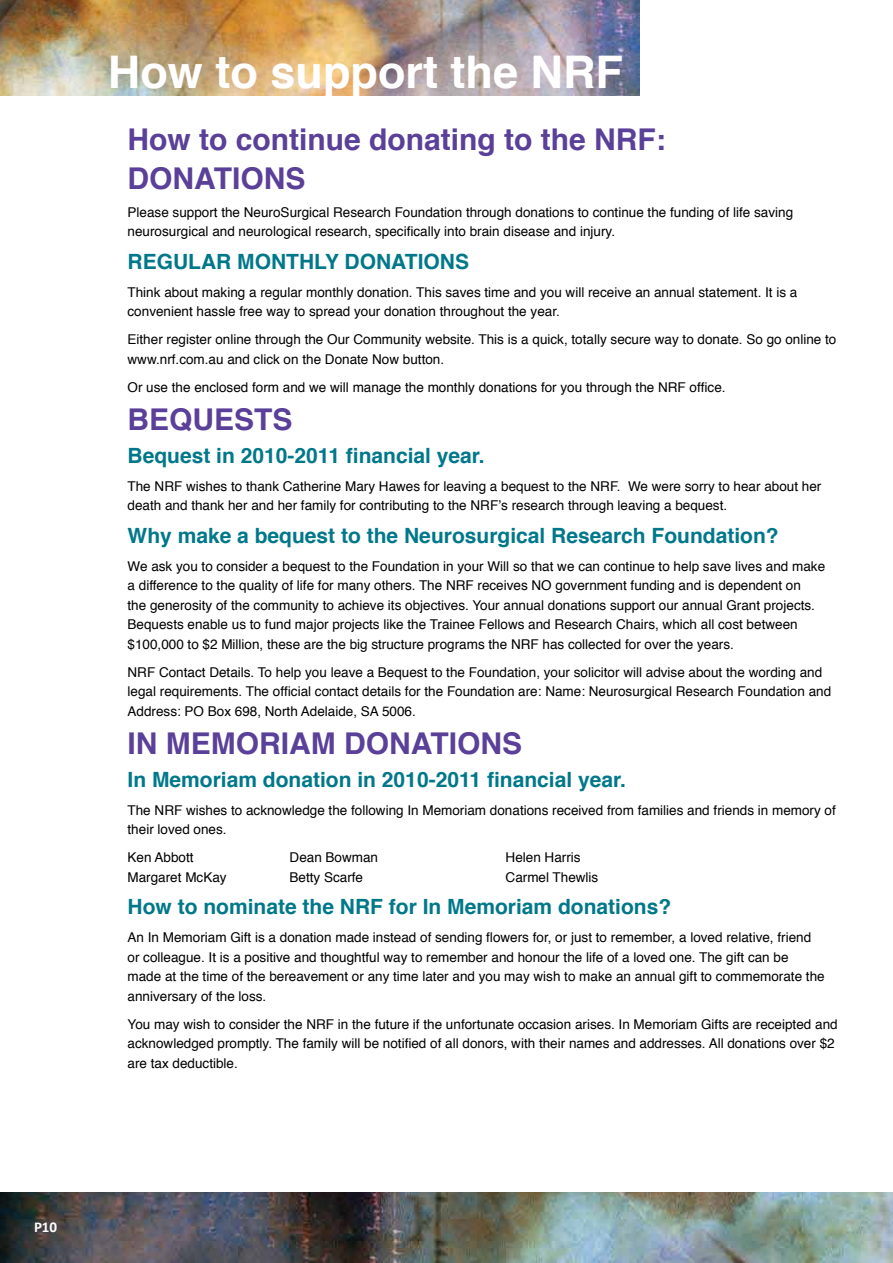
<style>
.page{position:relative;width:893px;height:1263px;background:#fff}
.page>*{position:absolute;margin:0;border:0;box-sizing:border-box;transform-origin:0 0}
.t1{font:700 45px "Helvetica";color:#fff}
.t2{font:700 30px/38.5px "Helvetica";color:#5a4099}
.t3{font:700 21px "Helvetica";color:#00788a}
.t4{font:700 15px "Calibri";color:#fff}
.t5{font:13.5px/19.5px "Helvetica";color:#000}
</style>
<div class="page">
<img style="left:0;top:1193px;width:893px;height:70px">
<img style="left:0;top:0;width:639px;height:96px">
<h1 class="t1" style="left:108px;top:36px;width:516px">How to support the NRF</h1>
<h2 class="t2" style="left:128px;top:121px;width:540px">How to continue donating to the NRF:<br>DONATIONS</h2>
<p class="t5" style="left:128px;top:202px;width:667px">Please support the NeuroSurgical Research Foundation through donations to continue the funding of life saving neurosurgical and neurological research, specifically into brain disease and injury.</p>
<h3 class="t3" style="left:128px;top:244px;width:143px">REGULAR MONT</h3>
<h3 class="t3" style="left:299px;top:244px;width:120px">HLY DONATIONS</h3>
<p class="t5" style="left:128px;top:282px;width:671px">Think about making a regular monthly donation. This saves time and you will receive an annual statement. It is a convenient hassle free way to spread your donation throughout the year.</p>
<p class="t5" style="left:128px;top:330px;width:710px">Either register online through the Our Community website. This is a quick, totally secure way to donate. So go online to www.nrf.com.au and click on the Donate Now button.</p>
<p class="t5" style="left:128px;top:377px;width:600px">Or use the enclosed form and we will manage the monthly donations for you through the NRF office.</p>
<h2 class="t2" style="left:128px;top:401px;width:107px">BEQUESTS</h2>
<h3 class="t3" style="left:128px;top:438px;width:359px">Bequest in 2010-2011 financial year.</h3>
<p class="t5" style="left:128px;top:477px;width:695px">The NRF wishes to thank Catherine Mary Hawes for leaving a bequest to the NRF. We were sorry to hear about her death and thank her and her family for contributing to the NRF’s research through leaving a bequest.</p>
<h3 class="t3" style="left:128px;top:518px;width:653px">Why make a bequest to the Neurosurgical Research Foundation?</h3>
<p class="t5" style="left:128px;top:557px;width:699px">We ask you to consider a bequest to the Foundation in your Will so that we can continue to help save lives and make a difference to the quality of life for many others. The NRF receives NO government funding and is dependent on<br>the generosity of the community to achieve its objectives. Your annual donations support our annual Grant projects.<br>Bequests enable us to fund major projects like the Trainee Fellows and Research Chairs, which all cost between $100,000 to $2 Million, these are the big structure programs the NRF has collected for over the years.</p>
<p class="t5" style="left:128px;top:663px;width:705px">NRF Contact Details. To help you leave a Bequest to the Foundation, your solicitor will advise about the wording and legal requirements. The official contact details for the Foundation are: Name: Neurosurgical Research Foundation and<br>Address: PO Box 698, North Adelaide, SA 5006.</p>
<h2 class="t2" style="left:128px;top:725px;width:322px">IN MEMORIAM DONATIONS</h2>
<h3 class="t3" style="left:128px;top:762px;width:500px">In Memoriam donation in 2010-2011 financial year.</h3>
<p class="t5" style="left:128px;top:801px;width:710px">The NRF wishes to acknowledge the following In Memoriam donations received from families and friends in memory of their loved ones.</p>
<p class="t5" style="left:128px;top:848px;width:68px">Ken Abbott</p>
<p class="t5" style="left:290px;top:848px;width:90px">Dean Bowman</p>
<p class="t5" style="left:506px;top:848px;width:77px">Helen Harris</p>
<p class="t5" style="left:128px;top:868px;width:101px">Margaret McKay</p>
<p class="t5" style="left:290px;top:868px;width:75px">Betty Scarfe</p>
<p class="t5" style="left:506px;top:868px;width:94px">Carmel Thewlis</p>
<h3 class="t3" style="left:128px;top:890px;width:545px">How to nominate the NRF for In Memoriam donations?</h3>
<p class="t5" style="left:128px;top:928px;width:699px">An In Memoriam Gift is a donation made instead of sending flowers for, or just to remember, a loved relative, friend or colleague. It is a positive and thoughtful way to remember and honour the life of a loved one. The gift can be made at the time of the bereavement or any time later and you may wish to make an annual gift to commemorate the anniversary of the loss.</p>
<p class="t5" style="left:128px;top:1015px;width:712px">You may wish to consider the NRF in the future if the unfortunate occasion arises. In Memoriam Gifts are receipted and acknowledged promptly. The family will be notified of all donors, with their names and addresses. All donations over $2 are tax deductible.</p>
<p class="t4" style="left:34px;top:1218px;width:25px">P10</p>
</div>
